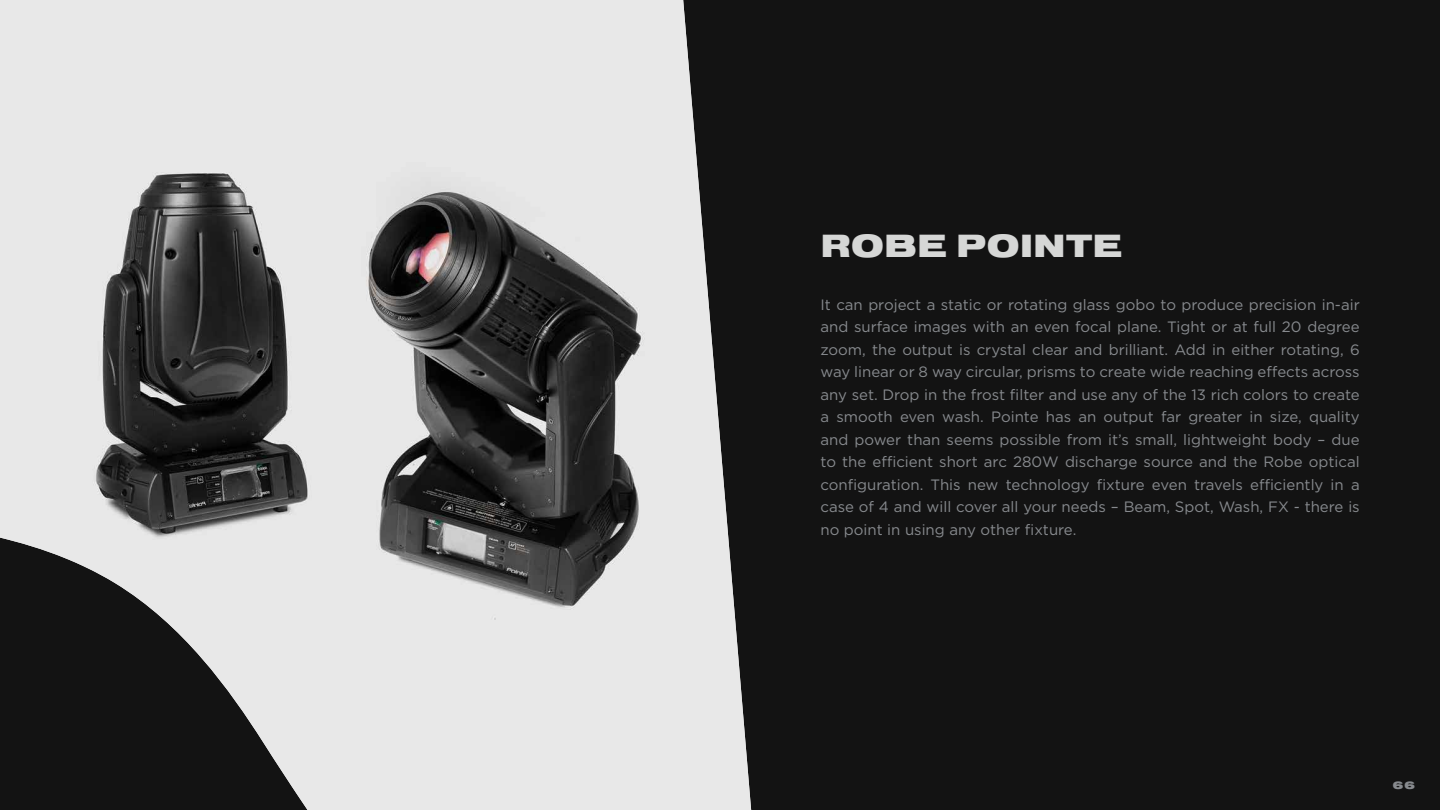
<style>
.page{position:relative;width:1440px;height:810px;background:#131313}
.page>*{position:absolute;margin:0;border:0;box-sizing:border-box;transform-origin:0 0}
.t1{font:33.45px "Nimbus Sans DOT Blac Exte";letter-spacing:.015em;color:#d6d7d6}
.t2{font:15px/22.5px "Gotham";color:#878a8e;text-align:justify}
.t3{font:11.1px "Nimbus Sans DOT Blac Exte";color:#878a8e}
</style>
<div class="page">
<img style="left:0;top:0;width:751px;height:810px">
<h1 class="t1" style="left:821px;top:227px;width:303px">ROBE POINTE</h1>
<p class="t2" style="left:820px;top:293px;width:541px">It can project a static or rotating glass gobo to produce precision in-air and surface images with an even focal plane. Tight or at full 20 degree zoom, the output is crystal clear and brilliant. Add in either rotating, 6 way linear or 8 way circular, prisms to create wide reaching effects across any set. Drop in the frost filter and use any of the 13 rich colors to create a smooth even wash. Pointe has an output far greater in size, quality and power than seems possible from it’s small, lightweight body – due to the efficient short arc 280W discharge source and the Robe optical configuration. This new technology fixture even travels efficiently in a case of 4 and will cover all your needs – Beam, Spot, Wash, FX - there is no point in using any other fixture.</p>
<p class="t3" style="left:1393px;top:779px;width:24px">66</p>
</div>
